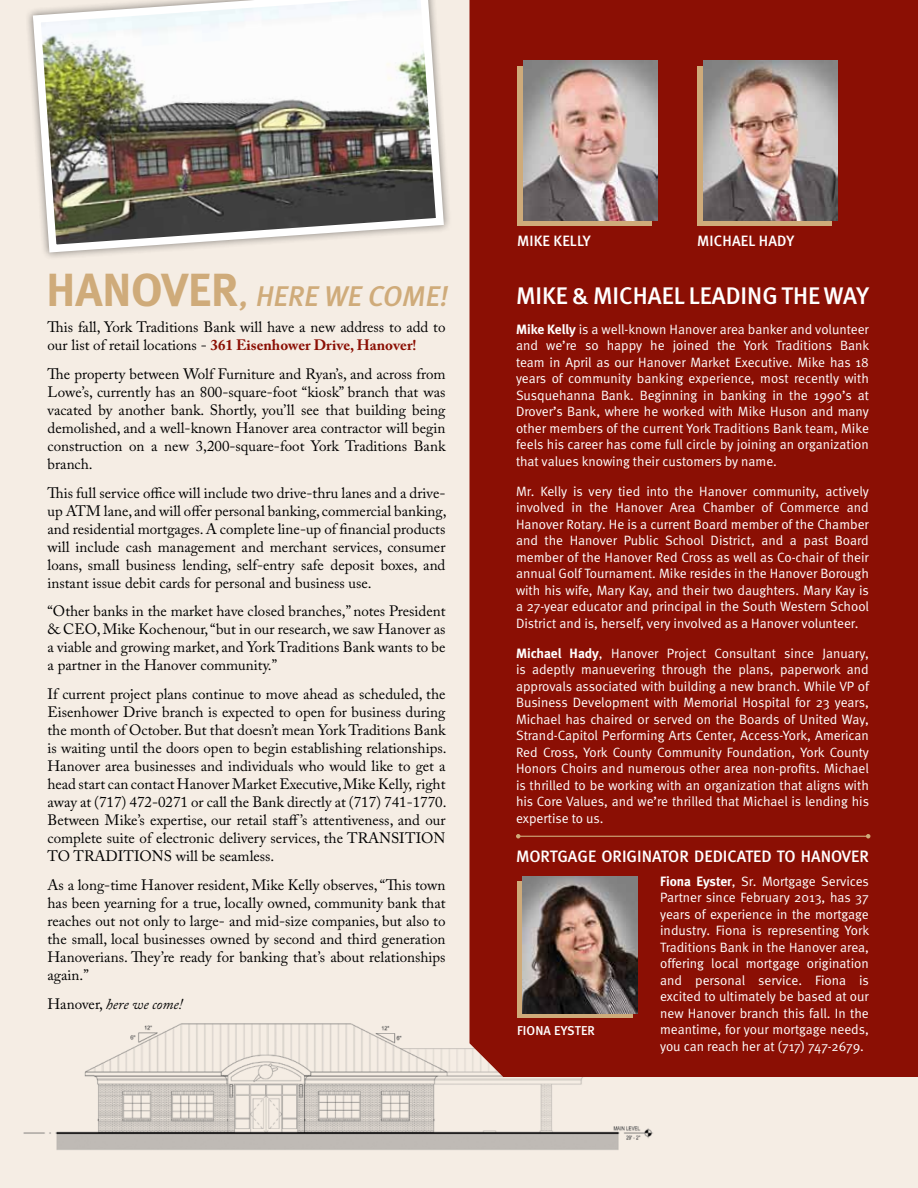
<style>
.page{position:relative;width:918px;height:1188px;background:#f5ede4}
.page>*{position:absolute;margin:0;border:0;box-sizing:border-box;transform-origin:0 0}
.t1{font:700 46.5px "Meta";color:#cfab7a}
.t2{font:italic 500 28.5px "Meta";letter-spacing:.09em;color:#cfab7a}
.t3{font:500 24px "Meta";color:#fff}
.t4{font:500 16.5px "Meta";color:#fff}
.t5{font:15px/18px "Adobe Caslon Pro";color:#000;text-align:justify}
.t6{font:500 15px "Meta";letter-spacing:.01em;color:#fff}
.t7{font:italic 15px "Adobe Caslon Pro";color:#000}
.t8{font:13.5px/16.5px "Meta Normal";color:#fff;text-align:justify}
.t9{font:500 12.9px "Meta";color:#fff}
.s1{font-size:32.55px}
.s2{font-weight:700;color:#8b0f04}
.s3{font-style:normal}
.s4{font-family:"Meta";font-weight:700}
</style>
<div class="page">
<img style="left:23px;top:956px;width:630px;height:194px">
<div style="left:470px;top:0;width:448px;height:1077px;background:#8b0f04"></div>
<div style="left:517px;top:67px;width:135px;height:159px;background:#cfab7a"></div>
<img style="left:523px;top:60px;width:135px;height:160px">
<div style="left:697px;top:67px;width:135px;height:159px;background:#cfab7a"></div>
<img style="left:703px;top:60px;width:135px;height:160px">
<div style="left:517px;top:881px;width:115px;height:137px;background:#cfab7a"></div>
<img style="left:522px;top:876px;width:116px;height:137px">
<hr style="left:518px;top:836px;width:350px;height:1px;background:#cfab7a">
<svg style="left:866px;top:834px;width:4px;height:4px"></svg>
<svg style="left:516px;top:834px;width:4px;height:4px"></svg>
<img style="left:29px;top:0;width:419px;height:257px">
<h1 class="t1" style="left:46px;top:262px;width:28px">hanover</h1>
<h2 class="t2" style="left:238px;top:279px;width:216px"><span class="s1">,</span>HERE WE COME!</h2>
<p class="t5" style="left:48px;top:318px;width:399px">This fall, York Traditions Bank will have a new address to add to our list of retail locations - <span class="s2">361 Eisenhower Drive, Hanover!</span></p>
<p class="t5" style="left:48px;top:365px;width:400px">The property between Wolf Furniture and Ryan’s, and across from Lowe’s, currently has an 800-square-foot “kiosk” branch that was vacated by another bank. Shortly, you’ll see that building being demolished, and a well-known Hanover area contractor will begin construction on a new 3,200-square-foot York Traditions Bank branch.</p>
<p class="t5" style="left:48px;top:483px;width:401px">This full service office will include two drive-thru lanes and a drive&shy;up ATM lane, and will offer personal banking, commercial banking, and residential mortgages. A complete line-up of financial products will include cash management and merchant services, consumer loans, small business lending, self-entry safe deposit boxes, and instant issue debit cards for personal and business use.</p>
<p class="t5" style="left:48px;top:602px;width:400px">“Other banks in the market have closed branches,” notes President &amp; CEO, Mike Kochenour, “but in our research, we saw Hanover as a viable and growing market, and York Traditions Bank wants to be a partner in the Hanover community.”</p>
<p class="t5" style="left:48px;top:685px;width:401px">If current project plans continue to move ahead as scheduled, the Eisenhower Drive branch is expected to open for business during the month of October. But that doesn’t mean York Traditions Bank is waiting until the doors open to begin establishing relationships.<br>Hanover area businesses and individuals who would like to get a head start can contact Hanover Market Executive, Mike Kelly, right away at (717) 472-0271 or call the Bank directly at (717) 741-1770.<br>Between Mike’s expertise, our retail staff’s attentiveness, and our complete suite of electronic delivery services, the TRANSITION TO TRADITIONS will be seamless.</p>
<p class="t5" style="left:48px;top:876px;width:400px">As a long-time Hanover resident, Mike Kelly observes, “This town has been yearning for a true, locally owned, community bank that reaches out not only to large- and mid-size companies, but also to the small, local businesses owned by second and third generation Hanoverians. They’re ready for banking that’s about relationships again.”</p>
<p class="t7" style="left:48px;top:995px;width:137px"><span class="s3">Hanover,</span> here we come!</p>
<p class="t6" style="left:517px;top:232px;width:61px">MI KE KELLY</p>
<p class="t6" style="left:697px;top:232px;width:90px">MI CHAEL HADY</p>
<h3 class="t3" style="left:516px;top:282px;width:354px">MIKE &amp; MICHAEL LEADING THE WAY</h3>
<p class="t8" style="left:516px;top:321px;width:355px"><span class="s4">Mike Kelly</span> is a well-known Hanover area banker and volunteer and we’re so happy he joined the York Traditions Bank team in April as our Hanover Market Executive. Mike has 18 years of community banking experience, most recently with Susquehanna Bank. Beginning in banking in the 1990’s at Drover’s Bank, where he worked with Mike Huson and many other members of the current York Traditions Bank team, Mike feels his career has come full circle by joining an organization that values knowing their customers by name.</p>
<p class="t8" style="left:516px;top:483px;width:355px">Mr. Kelly is very tied into the Hanover community, actively involved in the Hanover Area Chamber of Commerce and Hanover Rotary. He is a current Board member of the Chamber and the Hanover Public School District, and a past Board member of the Hanover Red Cross as well as Co-chair of their annual Golf Tournament. Mike resides in the Hanover Borough with his wife, Mary Kay, and their two daughters. Mary Kay is a 27-year educator and principal in the South Western School District and is, herself, very involved as a Hanover volunteer.</p>
<p class="t8" style="left:516px;top:645px;width:355px"><span class="s4">Michael Hady</span>, Hanover Project Consultant since January, is adeptly manuevering through the plans, paperwork and approvals associated with building a new branch. While VP of Business Development with Memorial Hospital for 23 years, Michael has chaired or served on the Boards of United Way, Strand-Capitol Performing Arts Center, Access-York, American Red Cross, York County Community Foundation, York County Honors Choirs and numerous other area non-profits. Michael is thrilled to be working with an organization that aligns with his Core Values, and we’re thrilled that Michael is lending his expertise to us.</p>
<p class="t4" style="left:516px;top:847px;width:354px">MORTGAGE ORIGINATOR DEDICATED TO HANOVER</p>
<p class="t8" style="left:660px;top:873px;width:211px"><span class="s4">Fiona Eyster</span>, Sr. Mortgage Services Partner since February 2013, has 37 years of experience in the mortgage industry. Fiona is representing York Traditions Bank in the Hanover area, offering local mortgage origination and personal service. Fiona is excited to ultimately be based at our new Hanover branch this fall. In the meantime, for your mortgage needs, you can reach her at (717) 747-2679.</p>
<p class="t9" style="left:517px;top:1023px;width:76px">FI ONA EYSTER</p>
</div>
